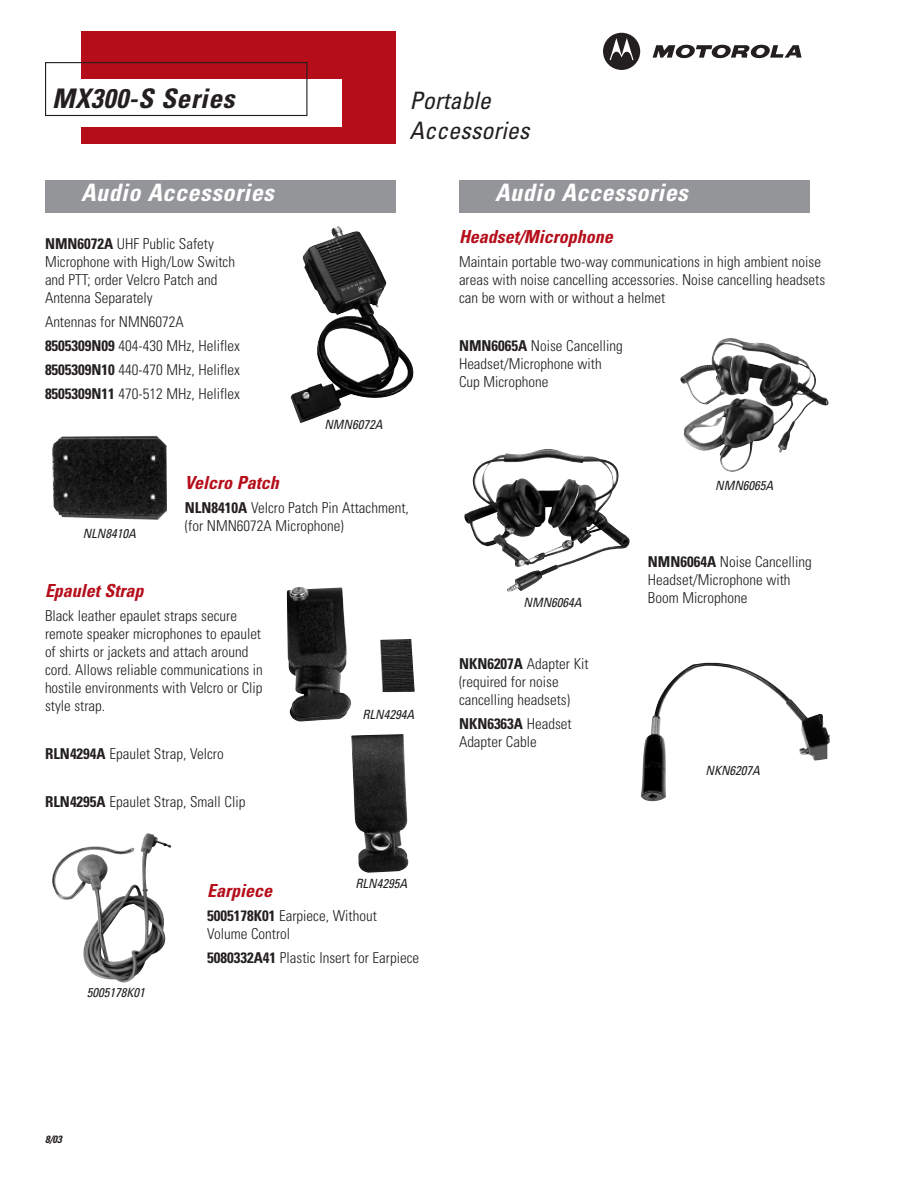
<style>
.page{position:relative;width:918px;height:1188px;background:#fff}
.page>*{position:absolute;margin:0;border:0;box-sizing:border-box;transform-origin:0 0}
.t1{font:italic 700 condensed 27px "Univers";letter-spacing:.02em;color:#231f20}
.t2{font:italic 700 condensed 24px "Univers";letter-spacing:.02em;color:#fff}
.t3{font:italic condensed 24px/30px "Univers";color:#231f20}
.t4{font:italic 700 condensed 18px "Univers";color:#b50e1a}
.t5{font:300 condensed 15px/18px "Univers";color:#231f20}
.t6{font:italic condensed 12.75px "Univers";color:#231f20}
.t7{font:italic 700 condensed 10.5px "Univers";color:#231f20}
.s1{font-weight:700}
</style>
<div class="page">
<div style="left:81px;top:32px;width:315px;height:112px;background:#b50e1a"></div>
<svg style="left:603px;top:33px;width:37px;height:37px"></svg>
<svg style="left:653px;top:45px;width:149px;height:14px"></svg>
<div style="left:45px;top:79px;width:297px;height:48px;background:#fff"></div>
<div style="left:45px;top:62px;width:262px;height:54px;border:1px solid #231f20"></div>
<div style="left:45px;top:180px;width:351px;height:33px;background:#939598"></div>
<div style="left:459px;top:180px;width:351px;height:33px;background:#939598"></div>
<img style="left:290px;top:226px;width:123px;height:197px">
<img style="left:52px;top:436px;width:115px;height:84px">
<img style="left:351px;top:734px;width:57px;height:139px">
<img style="left:287px;top:587px;width:128px;height:135px">
<img style="left:52px;top:833px;width:119px;height:150px">
<img style="left:684px;top:342px;width:130px;height:130px">
<img style="left:472px;top:457px;width:158px;height:134px">
<img style="left:641px;top:663px;width:189px;height:138px">
<h1 class="t1" style="left:52px;top:89px;width:184px">MX300-S Series</h1>
<h2 class="t2" style="left:81px;top:184px;width:194px">Audio Accessories</h2>
<p class="t5" style="left:45px;top:236px;width:192px"><span class="s1">NMN6072A</span> UHF Public Safety<br>Microphone with High/Low Switch and PTT; order Velcro Patch and<br>Antenna Separately</p>
<p class="t5" style="left:45px;top:311px;width:197px;line-height:24px">Antennas for NMN6072A<br><span class="s1">8505309N09</span> 404-430 MHz, Heliflex<br><span class="s1">8505309N10</span> 440-470 MHz, Heliflex<br><span class="s1">8505309N11</span> 470-512 MHz, Heliflex</p>
<p class="t6" style="left:324px;top:420px;width:60px">NMN6072A</p>
<h2 class="t3" style="left:410px;top:88px;width:121px">Portable<br>Accessories</h2>
<h2 class="t2" style="left:495px;top:184px;width:194px">Audio Accessories</h2>
<p class="t4" style="left:459px;top:230px;width:155px">Headset/Microphone</p>
<p class="t5" style="left:459px;top:254px;width:368px">Maintain portable two-way communications in high ambient noise areas with noise cancelling accessories. Noise cancelling headsets can be worn with or without a helmet</p>
<p class="t5" style="left:459px;top:338px;width:165px"><span class="s1">NMN6065A</span> Noise Cancelling<br>Headset/Microphone with<br>Cup Microphone</p>
<p class="t6" style="left:83px;top:528px;width:55px">NLN8410A</p>
<p class="t4" style="left:185px;top:476px;width:95px">Velcro Patch</p>
<p class="t5" style="left:185px;top:500px;width:225px"><span class="s1">NLN8410A</span> Velcro Patch Pin Attachment, (for NMN6072A Microphone)</p>
<p class="t4" style="left:45px;top:584px;width:100px">Epaulet Strap</p>
<p class="t5" style="left:45px;top:608px;width:219px">Black leather epaulet straps secure remote speaker microphones to epaulet of shirts or jackets and attach around cord. Allows reliable communications in hostile environments with Velcro or Clip style strap.</p>
<p class="t5" style="left:45px;top:746px;width:180px"><span class="s1">RLN4294A</span> Epaulet Strap, Velcro</p>
<p class="t5" style="left:45px;top:794px;width:202px"><span class="s1">RLN4295A</span> Epaulet Strap, Small Clip</p>
<p class="t6" style="left:362px;top:710px;width:53px">RLN4294A</p>
<p class="t6" style="left:87px;top:987px;width:60px">5005178K01</p>
<p class="t6" style="left:356px;top:879px;width:53px">RLN4295A</p>
<p class="t4" style="left:207px;top:884px;width:66px">Earpiece</p>
<p class="t5" style="left:207px;top:908px;width:171px"><span class="s1">5005178K01</span> Earpiece, Without<br>Volume Control</p>
<p class="t5" style="left:207px;top:950px;width:213px"><span class="s1">5080332A41</span> Plastic Insert for Earpiece</p>
<p class="t6" style="left:524px;top:598px;width:60px">NMN6064A</p>
<p class="t5" style="left:459px;top:656px;width:131px"><span class="s1">NKN6207A</span> Adapter Kit (required for noise cancelling headsets)</p>
<p class="t5" style="left:459px;top:716px;width:114px"><span class="s1">NKN6363A</span> Headset<br>Adapter Cable</p>
<p class="t7" style="left:45px;top:1135px;width:18px">8/03</p>
<p class="t6" style="left:715px;top:481px;width:60px">NMN6065A</p>
<p class="t5" style="left:648px;top:554px;width:165px"><span class="s1">NMN6064A</span> Noise Cancelling<br>Headset/Microphone with<br>Boom Microphone</p>
<p class="t6" style="left:706px;top:766px;width:56px">NKN6207A</p>
</div>
